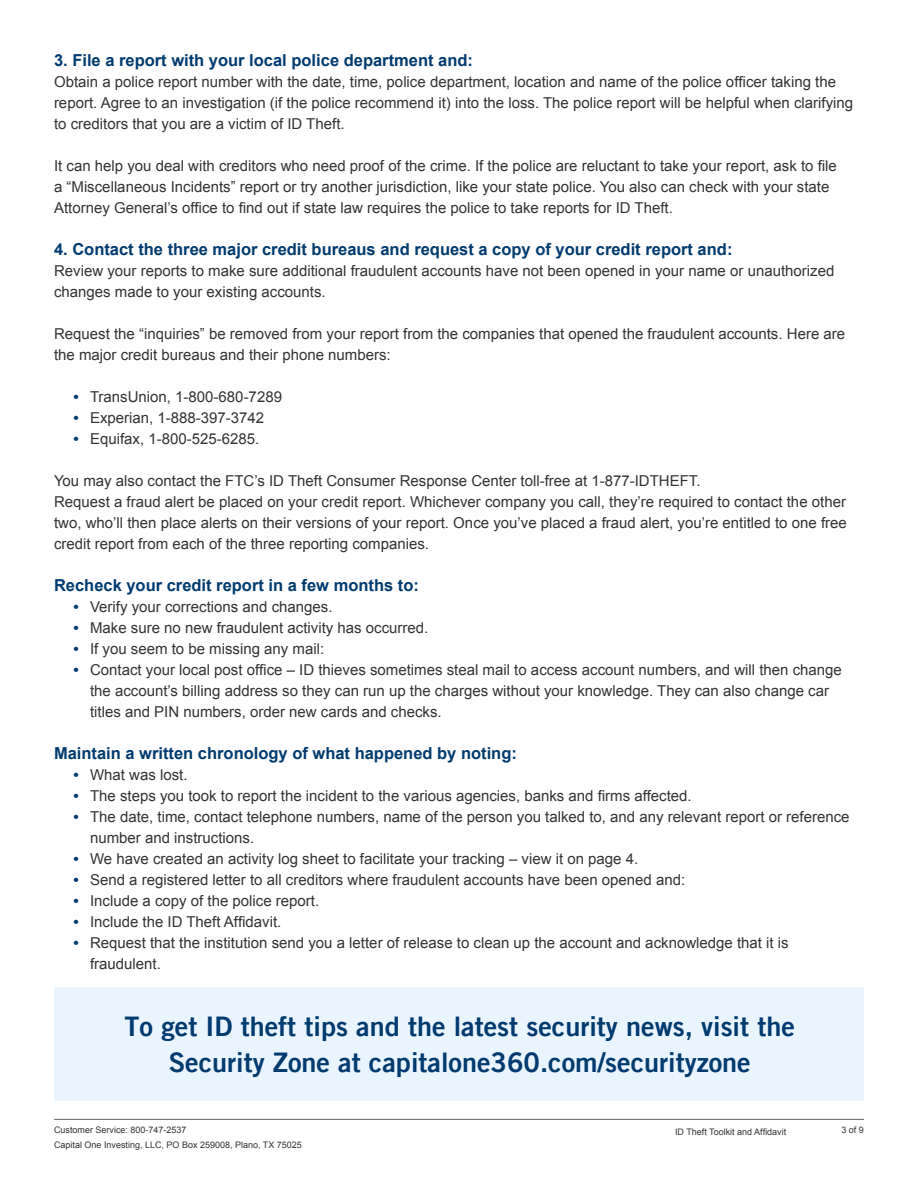
<style>
.page{position:relative;width:918px;height:1188px;background:#fff}
.page>*{position:absolute;margin:0;border:0;box-sizing:border-box;transform-origin:0 0}
.Heading_4{font:27px/36px "Trade Gothic Bold Two";color:#003a6f;text-align:center}
.Heading_6{font:700 16.5px "Arial";color:#003a6f}
.Body{font:15px/21px "Arial";color:#333}
.t1{font:9px "Arial";color:#333}
.s1{font-weight:700;color:#003a6f}
</style>
<div class="page">
<hr style="left:54px;top:1119px;width:810px;height:1px;background:#666">
<div style="left:54px;top:987px;width:810px;height:114px;background:#eaf4ff"></div>
<p class="Heading_6" style="left:54px;top:49px;width:421px">3. File a report with your local police department and:</p>
<p class="Body" style="left:54px;top:71px;width:801px">Obtain a police report number with the date, time, police department, location and name of the police officer taking the report. Agree to an investigation (if the police recommend it) into the loss. The police report will be helpful when clarifying to creditors that you are a victim of ID Theft.</p>
<p class="Body" style="left:54px;top:155px;width:784px">It can help you deal with creditors who need proof of the crime. If the police are reluctant to take your report, ask to file a “Miscellaneous Incidents” report or try another jurisdiction, like your state police. You also can check with your state<br>Attorney General’s office to find out if state law requires the police to take reports for ID Theft.</p>
<p class="Heading_6" style="left:54px;top:238px;width:680px">4. Contact the three major credit bureaus and request a copy of your credit report and:</p>
<p class="Body" style="left:54px;top:260px;width:782px">Review your reports to make sure additional fraudulent accounts have not been opened in your name or unauthorized changes made to your existing accounts.</p>
<p class="Body" style="left:54px;top:323px;width:793px">Request the “inquiries” be removed from your report from the companies that opened the fraudulent accounts. Here are the major credit bureaus and their phone numbers:</p>
<p class="Body" style="left:74px;top:386px;width:210px"><span class="s1">•</span> TransUnion, 1-800-680-7289</p>
<p class="Body" style="left:74px;top:407px;width:192px"><span class="s1">•</span> Experian, 1-888-397-3742</p>
<p class="Body" style="left:74px;top:428px;width:187px"><span class="s1">•</span> Equifax, 1-800-525-6285.</p>
<p class="Body" style="left:54px;top:470px;width:648px">You may also contact the FTC’s ID Theft Consumer Response Center toll-free at 1-877-IDTHEFT.</p>
<p class="Body" style="left:54px;top:491px;width:794px;text-align:justify">Request a fraud alert be placed on your credit report. Whichever company you call, they’re required to contact the other two, who’ll then place alerts on their versions of your report. Once you’ve placed a fraud alert, you’re entitled to one free credit report from each of the three reporting companies.</p>
<p class="Heading_6" style="left:54px;top:574px;width:366px">Recheck your credit report in a few months to:</p>
<p class="Body" style="left:74px;top:596px;width:261px"><span class="s1">•</span> Verify your corrections and changes.</p>
<p class="Body" style="left:74px;top:617px;width:356px"><span class="s1">•</span> Make sure no new fraudulent activity has occurred.</p>
<p class="Body" style="left:74px;top:638px;width:252px"><span class="s1">•</span> If you seem to be missing any mail:</p>
<p class="Body" style="left:90px;top:659px;width:753px;text-indent:-16px"><span class="s1">•</span> Contact your local post office – ID thieves sometimes steal mail to access account numbers, and will then change the account’s billing address so they can run up the charges without your knowledge. They can also change car titles and PIN numbers, order new cards and checks.</p>
<p class="Heading_6" style="left:54px;top:742px;width:464px">Maintain a written chronology of what happened by noting:</p>
<p class="Body" style="left:74px;top:764px;width:116px"><span class="s1">•</span> What was lost.</p>
<p class="Body" style="left:74px;top:785px;width:620px"><span class="s1">•</span> The steps you took to report the incident to the various agencies, banks and firms affected.</p>
<p class="Body" style="left:90px;top:806px;width:761px;text-indent:-16px"><span class="s1">•</span> The date, time, contact telephone numbers, name of the person you talked to, and any relevant report or reference number and instructions.</p>
<p class="Body" style="left:74px;top:848px;width:566px"><span class="s1">•</span> We have created an activity log sheet to facilitate your tracking – view it on page 4.</p>
<p class="Body" style="left:74px;top:869px;width:613px"><span class="s1">•</span> Send a registered letter to all creditors where fraudulent accounts have been opened and:</p>
<p class="Body" style="left:74px;top:890px;width:247px"><span class="s1">•</span> Include a copy of the police report.</p>
<p class="Body" style="left:74px;top:911px;width:209px"><span class="s1">•</span> Include the ID Theft Affidavit.</p>
<p class="Body" style="left:90px;top:932px;width:700px;text-indent:-16px"><span class="s1">•</span> Request that the institution send you a letter of release to clean up the account and acknowledge that it is fraudulent.</p>
<h3 class="Heading_4" style="left:125px;top:1008px;width:672px">To get ID theft tips and the latest security news, visit the<br>Security Zone at capitalone360.com/securityzone</h3>
<p class="t1" style="left:54px;top:1124px;width:134px">Customer Service: 800-747-2537</p>
<p class="t1" style="left:54px;top:1139px;width:249px">Capital One Investing, LLC, PO Box 259008, Plano, TX 75025</p>
<p class="t1" style="left:675px;top:1125px;width:113px">ID Theft Toolkit and Affidavit</p>
<p class="t1" style="left:841px;top:1124px;width:24px">3 of 9</p>
</div>
